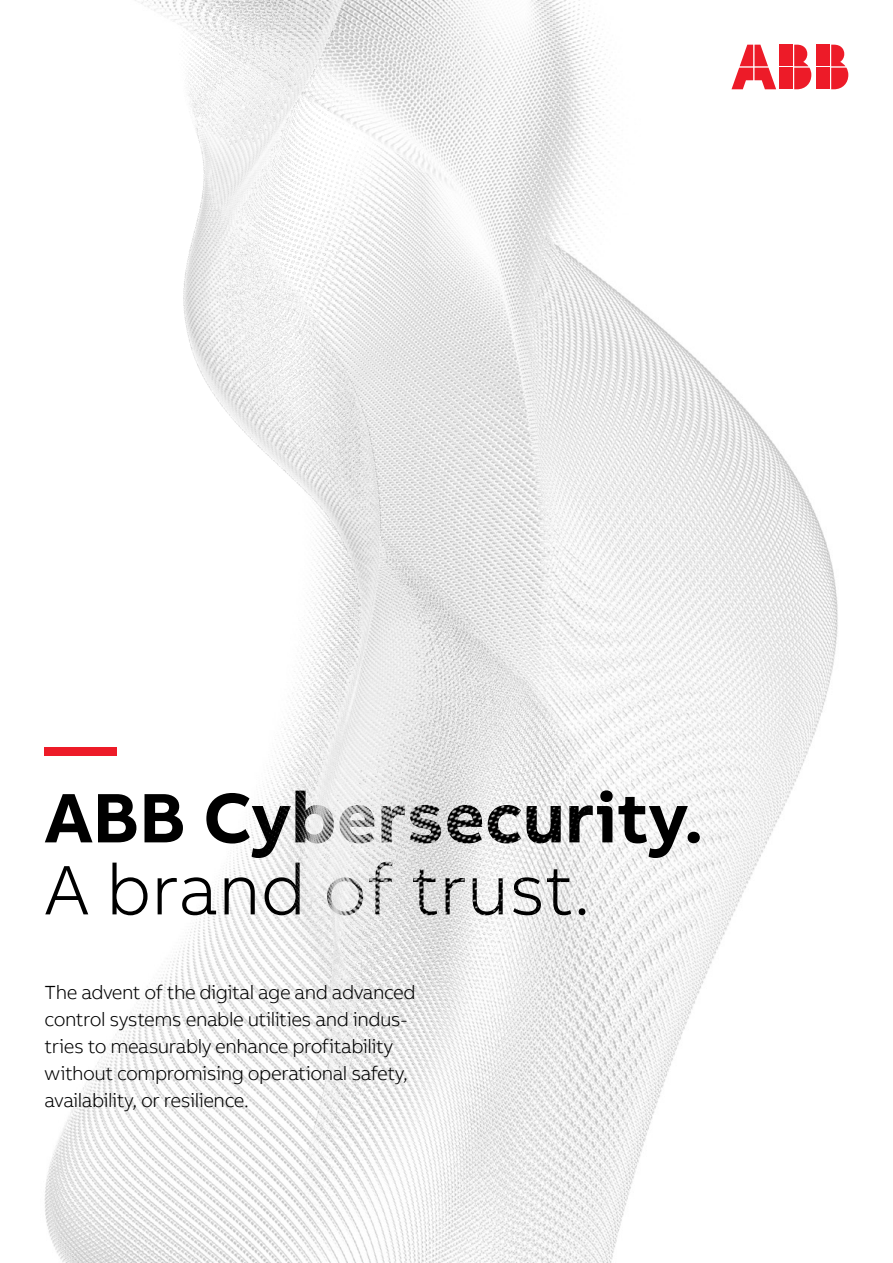
<style>
.page{position:relative;width:893px;height:1263px;background:#fff}
.page>*{position:absolute;margin:0;border:0;box-sizing:border-box;transform-origin:0 0}
.t1{font:700 72px "AB Bvoice";color:#000}
.t2{font:300 72px "AB Bvoice";color:#000}
.t3{font:700 72px "AB Bvoice";color:#ed1b28}
.t4{font:300 19.5px/27px "AB Bvoice";letter-spacing:-.025em;color:#000}
</style>
<div class="page">
<img style="left:44px;top:0;width:805px;height:1263px">
<h1 class="t3" style="left:45px;top:700px;width:73px">—</h1>
<h1 class="t1" style="left:45px;top:772px;width:660px">ABB Cybersecurity.</h1>
<h1 class="t2" style="left:45px;top:848px;width:548px">A brand of trust.</h1>
<p class="t4" style="left:45px;top:979px;width:373px">The advent of the digital age and advanced control systems enable utilities and indus&shy;tries to measurably enhance profitability without compromising operational safety, availability, or resilience.</p>
</div>
